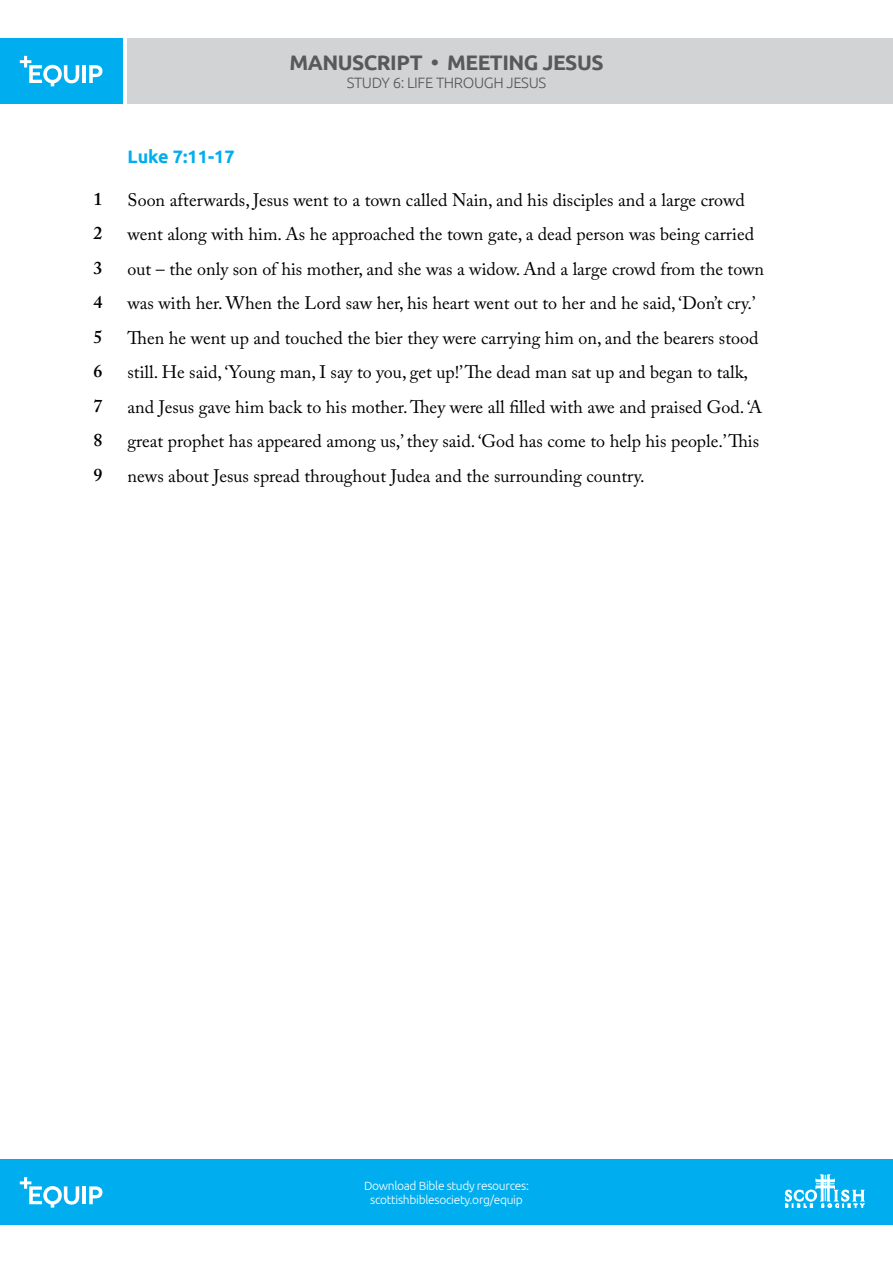
<style>
.page{position:relative;width:893px;height:1263px;background:#fff}
.page>*{position:absolute;margin:0;border:0;box-sizing:border-box;transform-origin:0 0}
.t1{font:700 21px "Ubuntu";letter-spacing:-.025em;color:#58595b}
.t2{font:18px/34.5px "Adobe Caslon Pro";color:#000}
.t3{font:700 18px "Ubuntu";color:#00aeef}
.t4{font:600 18px/34.5px "Adobe Caslon Pro";color:#000;text-align:justify}
.t5{font:300 15px "Ubuntu";letter-spacing:-.025em;color:#58595b}
.t6{font:300 12px/14.4px "Ubuntu";letter-spacing:-.025em;color:#fff;text-align:center}
</style>
<div class="page">
<div style="left:0;top:38px;width:122px;height:66px;background:#00aeef"></div>
<div style="left:0;top:1159px;width:893px;height:66px;background:#00aeef"></div>
<div style="left:128px;top:38px;width:765px;height:66px;background:#d1d3d4"></div>
<hr style="left:82px;top:65px;width:4px;height:18px;background:#fff">
<svg style="left:89px;top:65px;width:13px;height:18px"></svg>
<svg style="left:20px;top:56px;width:59px;height:30px"></svg>
<hr style="left:82px;top:1186px;width:4px;height:18px;background:#fff">
<svg style="left:89px;top:1186px;width:13px;height:18px"></svg>
<svg style="left:20px;top:1177px;width:59px;height:30px"></svg>
<svg style="left:785px;top:1175px;width:79px;height:33px"></svg>
<p class="t4" style="left:93px;top:181px;width:10px">1<br>2<br>3<br>4<br>5<br>6<br>7<br>8<br>9</p>
<p class="t1" style="left:289px;top:50px;width:316px">MANUSCRIPT • MEETING JESUS</p>
<p class="t5" style="left:347px;top:74px;width:201px">STUDY 6: LIFE THROUGH JESUS</p>
<p class="t3" style="left:128px;top:145px;width:109px">Luke 7:11-17</p>
<p class="t2" style="left:128px;top:182px;width:638px">Soon afterwards, Jesus went to a town called Nain, and his disciples and a large crowd went along with him. As he approached the town gate, a dead person was being carried out – the only son of his mother, and she was a widow. And a large crowd from the town was with her. When the Lord saw her, his heart went out to her and he said, ‘Don’t cry.’ Then he went up and touched the bier they were carrying him on, and the bearers stood still. He said, ‘Young man, I say to you, get up!’ The dead man sat up and began to talk, and Jesus gave him back to his mother. They were all filled with awe and praised God. ‘A great prophet has appeared among us,’ they said. ‘God has come to help his people.’ This news about Jesus spread throughout Judea and the surrounding country.</p>
<p class="t6" style="left:364px;top:1178px;width:166px">Download Bible study resources: scottishbiblesociety.org/equip</p>
</div>
